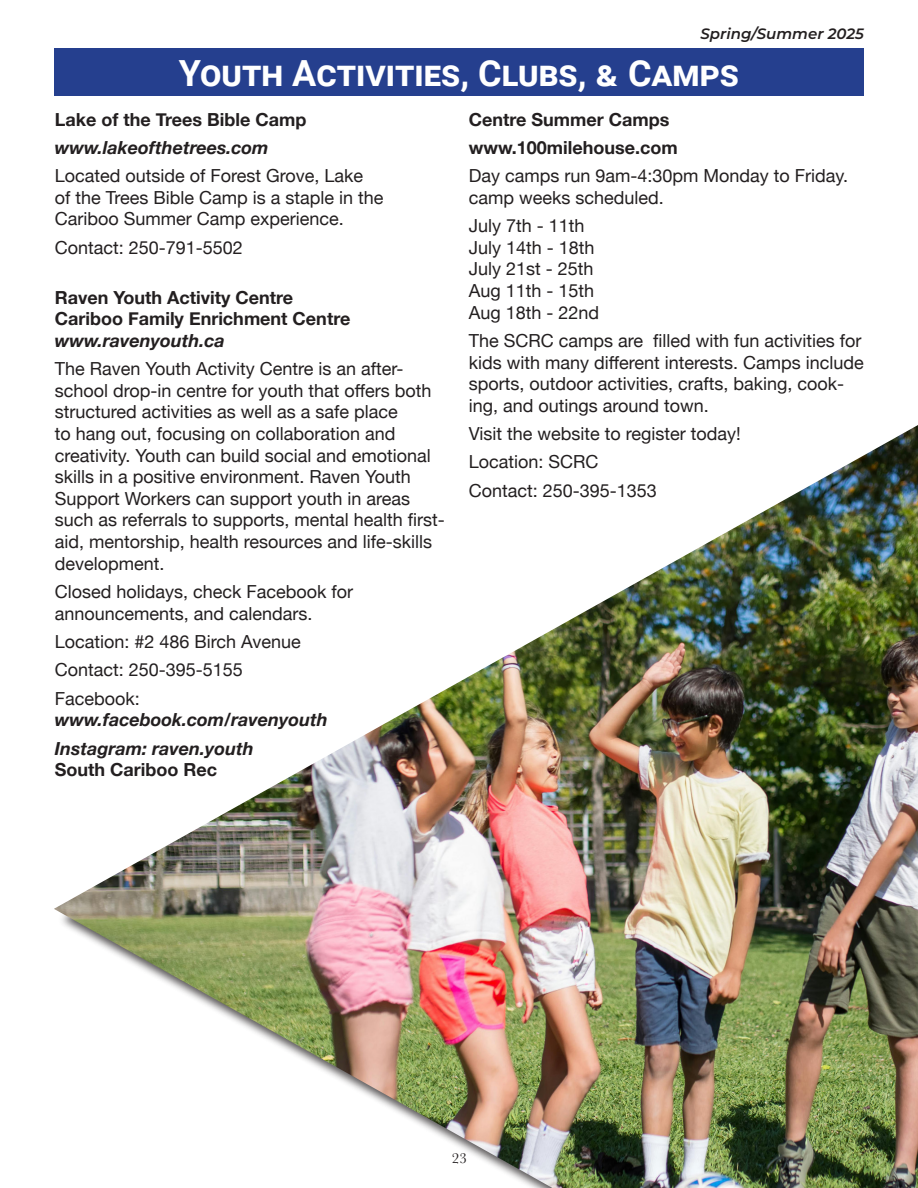
<style>
.page{position:relative;width:918px;height:1188px;background:#fff}
.page>*{position:absolute;margin:0;border:0;box-sizing:border-box;transform-origin:0 0}
.t1{font:700 36px "Roboto";color:#fff}
.t2{font:18px/21.6px "Helvetica Neue";color:#231f20}
.t3{font:700 18px "Helvetica Neue";color:#231f20}
.t4{font:italic 700 18px "Helvetica Neue";color:#231f20}
.t5{font:italic 600 15px "Montserrat";color:#231f20}
.t6{font:15px "Baskerville";color:#231f20}
</style>
<div class="page">
<div style="left:54px;top:48px;width:810px;height:48px;background:#253f8e"></div>
<img style="left:54px;top:425px;width:864px;height:763px">
<p class="t5" style="left:700px;top:23px;width:165px">Spring/Summer 2025</p>
<p class="t1" style="left:179px;top:48px;width:562px">Youth Activities, Clubs, &amp; Camps</p>
<p class="t3" style="left:55px;top:105px;width:253px">Lake of the Trees Bible Camp</p>
<p class="t4" style="left:55px;top:133px;width:215px">www.lakeofthetrees.com</p>
<p class="t2" style="left:55px;top:166px;width:330px">Located outside of Forest Grove, Lake<br>of the Trees Bible Camp is a staple in the<br>Cariboo Summer Camp experience.</p>
<p class="t2" style="left:55px;top:238px;width:190px">Contact: 250-791-5502</p>
<p class="t3" style="left:55px;top:283px;width:240px">Raven Youth Activity Centre</p>
<p class="t3" style="left:55px;top:305px;width:297px">Cariboo Family Enrichment Centre</p>
<p class="t4" style="left:55px;top:326px;width:172px">www.ravenyouth.ca</p>
<p class="t2" style="left:55px;top:359px;width:392px">The Raven Youth Activity Centre is an after&shy;school drop-in centre for youth that offers both structured activities as well as a safe place<br>to hang out, focusing on collaboration and creativity. Youth can build social and emotional skills in a positive environment. Raven Youth Support Workers can support youth in areas such as referrals to supports, mental health first&shy;aid, mentorship, health resources and life-skills development.</p>
<p class="t2" style="left:55px;top:582px;width:300px">Closed holidays, check Facebook for</p>
<p class="t2" style="left:55px;top:603px;width:259px">announcements, and calendars.</p>
<p class="t2" style="left:55px;top:632px;width:248px">Location: #2 486 Birch Avenue</p>
<p class="t2" style="left:55px;top:660px;width:190px">Contact: 250-395-5155</p>
<p class="t2" style="left:55px;top:689px;width:87px">Facebook:</p>
<p class="t4" style="left:55px;top:706px;width:275px">www.facebook.com/ravenyouth</p>
<p class="t4" style="left:55px;top:734px;width:201px">Instagram: raven.youth</p>
<p class="t3" style="left:55px;top:756px;width:164px">South Cariboo Rec</p>
<p class="t3" style="left:469px;top:105px;width:202px">Centre Summer Camps</p>
<p class="t3" style="left:469px;top:133px;width:210px">www.100milehouse.com</p>
<p class="t2" style="left:469px;top:166px;width:381px">Day camps run 9am-4:30pm Monday to Friday. camp weeks scheduled.</p>
<p class="t2" style="left:469px;top:216px;width:117px">July 7th - 11th</p>
<p class="t2" style="left:469px;top:238px;width:127px">July 14th - 18th</p>
<p class="t2" style="left:469px;top:259px;width:126px">July 21st - 25th</p>
<p class="t2" style="left:469px;top:281px;width:127px">Aug 11th - 15th</p>
<p class="t2" style="left:469px;top:302px;width:132px">Aug 18th - 22nd</p>
<p class="t2" style="left:469px;top:331px;width:397px">The SCRC camps are filled with fun activities for kids with many different interests. Camps include sports, outdoor activities, crafts, baking, cook&shy;ing, and outings around town.</p>
<p class="t2" style="left:469px;top:424px;width:274px">Visit the website to register today!</p>
<p class="t2" style="left:469px;top:452px;width:131px">Location: SCRC</p>
<p class="t2" style="left:469px;top:481px;width:190px">Contact: 250-395-1353</p>
<p class="t6" style="left:452px;top:1149px;width:16px">23</p>
</div>
